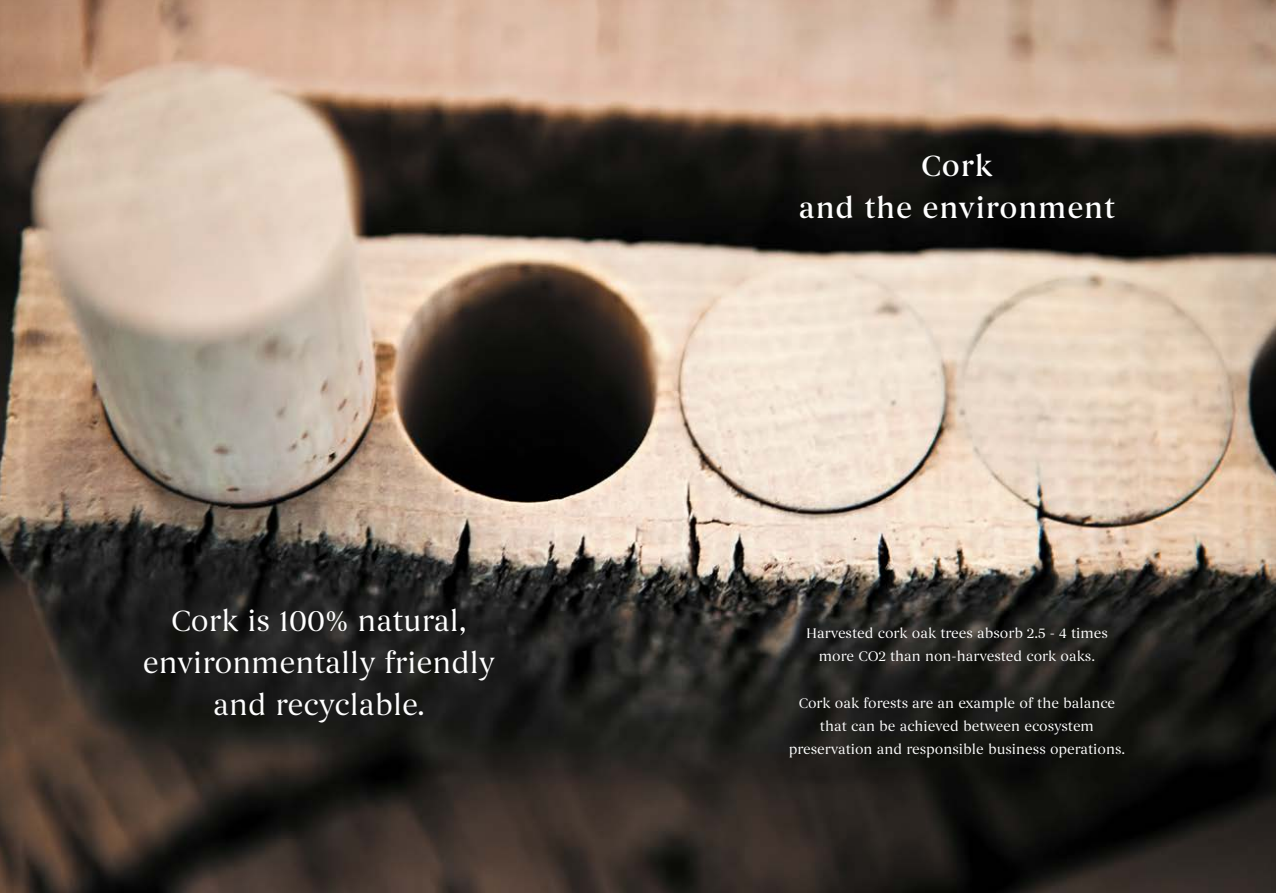
<style>
.page{position:relative;width:1276px;height:893px;background:#fff}
.page>*{position:absolute;margin:0;border:0;box-sizing:border-box;transform-origin:0 0}
.t1{font:30px/42px "Begum";color:#fff;text-align:center}
.t2{font:500 30px/42px "Begum";letter-spacing:.025em;color:#fff;text-align:center}
.t3{font:14.25px/23.2px "Begum";color:#fff;text-align:center}
</style>
<div class="page">
<img style="left:0;top:0;width:1276px;height:893px">
<h1 class="t1" style="left:143px;top:600px;width:354px">Cork is 100% natural, environmentally friendly and recyclable.</h1>
<h1 class="t2" style="left:799px;top:145px;width:318px">Cork<br>and the environment</h1>
<p class="t3" style="left:806px;top:622px;width:303px">Harvested cork oak trees absorb 2.5 - 4 times more CO2 than non-harvested cork oaks.</p>
<p class="t3" style="left:788px;top:691px;width:338px">Cork oak forests are an example of the balance that can be achieved between ecosystem preservation and responsible business operations.</p>
</div>
